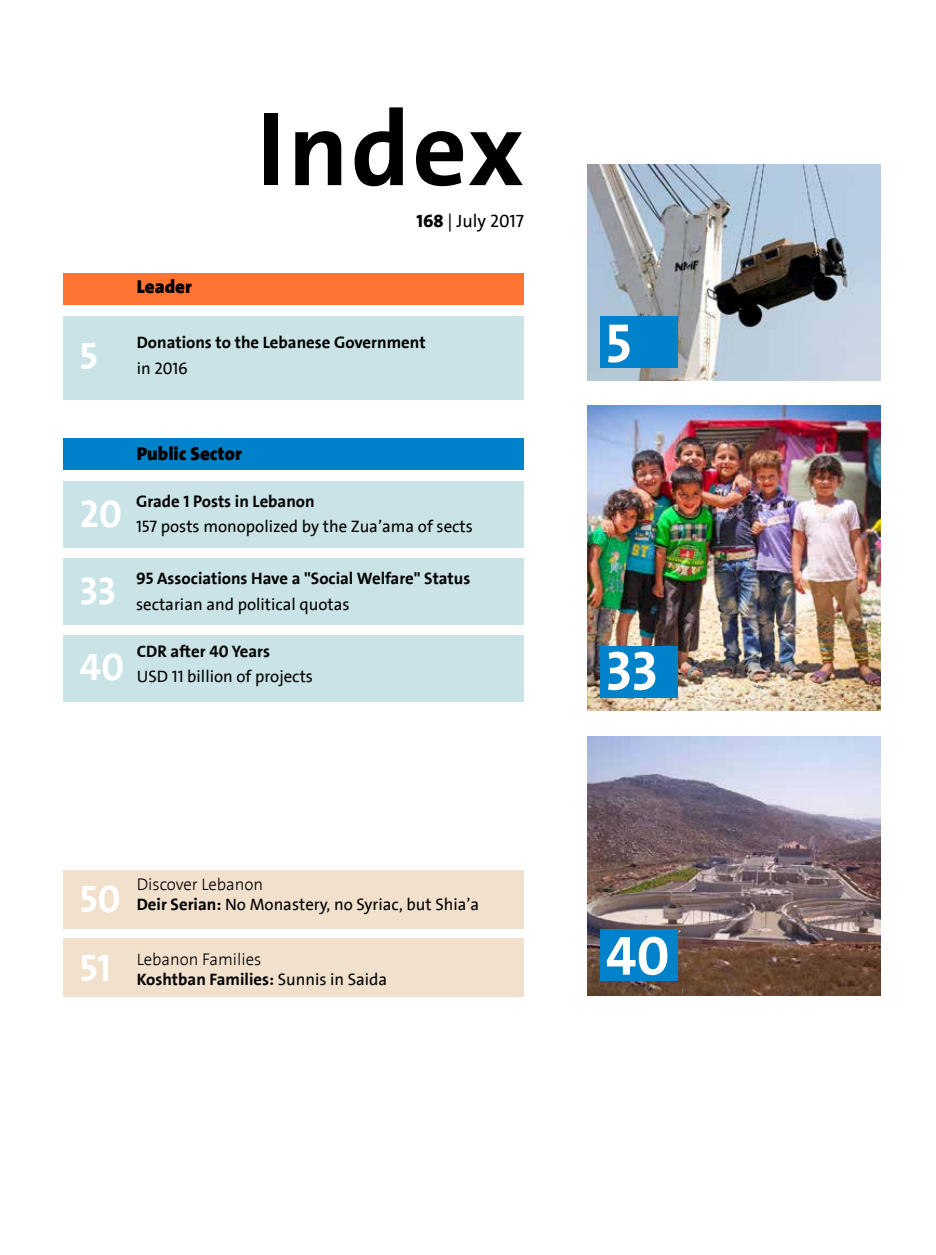
<style>
.page{position:relative;width:936px;height:1255px;background:#fff}
.page>*{position:absolute;margin:0;border:0;box-sizing:border-box;transform-origin:0 0}
.t1{font:700 106.35px "The Sans Arab";letter-spacing:.02em;color:#000}
.t2{font:700 55.5px "The Sans Arab";color:#fff}
.t3{font:700 38.7px/76.2px "The Sans Arab";color:#fff}
.t4{font:900 18.9px "The Sans Arab";color:#000}
.t5{font:18px "The Sans Arab";color:#000}
.t6{font:700 16.8px/20.1px "The Sans Arab";color:#000}
.t7{font:16.8px/20.1px "The Sans Arab";color:#000}
.s1{font-weight:800}
.s2{font-weight:300}
.s3{font-weight:700}
.s4{font-weight:400}
</style>
<div class="page">
<img style="left:587px;top:406px;width:293px;height:304px">
<img style="left:587px;top:164px;width:293px;height:216px">
<img style="left:587px;top:736px;width:293px;height:259px">
<div style="left:63px;top:273px;width:461px;height:32px;background:#ff7333"></div>
<div style="left:63px;top:438px;width:461px;height:32px;background:#0082ca"></div>
<div style="left:63px;top:316px;width:461px;height:84px;background:#c9e3e6"></div>
<div style="left:63px;top:481px;width:461px;height:67px;background:#c9e3e6"></div>
<div style="left:63px;top:558px;width:461px;height:67px;background:#c9e3e6"></div>
<div style="left:63px;top:634px;width:461px;height:67px;background:#c9e3e6"></div>
<div style="left:63px;top:869px;width:461px;height:59px;background:#f1e0cc"></div>
<div style="left:63px;top:938px;width:461px;height:59px;background:#f1e0cc"></div>
<div style="left:600px;top:316px;width:77px;height:51px;background:#0082ca"></div>
<div style="left:600px;top:928px;width:77px;height:52px;background:#0082ca"></div>
<div style="left:600px;top:646px;width:77px;height:51px;background:#0082ca"></div>
<h3 class="t3" style="left:80px;top:318px;width:19px">5</h3>
<h1 class="t1" style="left:257px;top:81px;width:268px">Index</h1>
<p class="t4" style="left:137px;top:275px;width:57px">Leader</p>
<p class="t5" style="left:416px;top:209px;width:109px"><span class="s1">168</span> | July 2017</p>
<p class="t6" style="left:137px;top:333px;width:290px">Donations to the Lebanese Government</p>
<p class="t7" style="left:137px;top:358px;width:53px">in 2016</p>
<p class="t4" style="left:137px;top:441px;width:107px">Public Sector</p>
<h3 class="t3" style="left:80px;top:476px;width:46px">20<br>33<br>40</h3>
<p class="t6" style="left:136px;top:491px;width:180px">Grade 1 Posts in Lebanon</p>
<p class="t7" style="left:136px;top:516px;width:338px">157 posts monopolized by the Zua’ama of sects</p>
<p class="t6" style="left:136px;top:568px;width:336px">95 Associations Have a "Social Welfare" Status</p>
<p class="t7" style="left:136px;top:594px;width:215px">sectarian and political quotas</p>
<p class="t6" style="left:137px;top:641px;width:135px">CDR after 40 Years</p>
<p class="t7" style="left:137px;top:666px;width:178px">USD 11 billion of projects</p>
<h3 class="t3" style="left:80px;top:865px;width:42px;line-height:68.6px">50<br>51</h3>
<p class="t7" style="left:137px;top:874px;width:344px"><span class="s2">Discover Lebanon<br></span><span class="s3">Deir Serian:</span> No Monastery, no Syriac, but Shia’a</p>
<p class="t6" style="left:137px;top:949px;width:252px"><span class="s2">Lebanon Families<br></span>Koshtban Families: <span class="s4">Sunnis in Saida</span></p>
<h2 class="t2" style="left:605px;top:308px;width:27px">5</h2>
<h2 class="t2" style="left:605px;top:635px;width:54px">33</h2>
<h2 class="t2" style="left:605px;top:920px;width:65px">40</h2>
</div>
